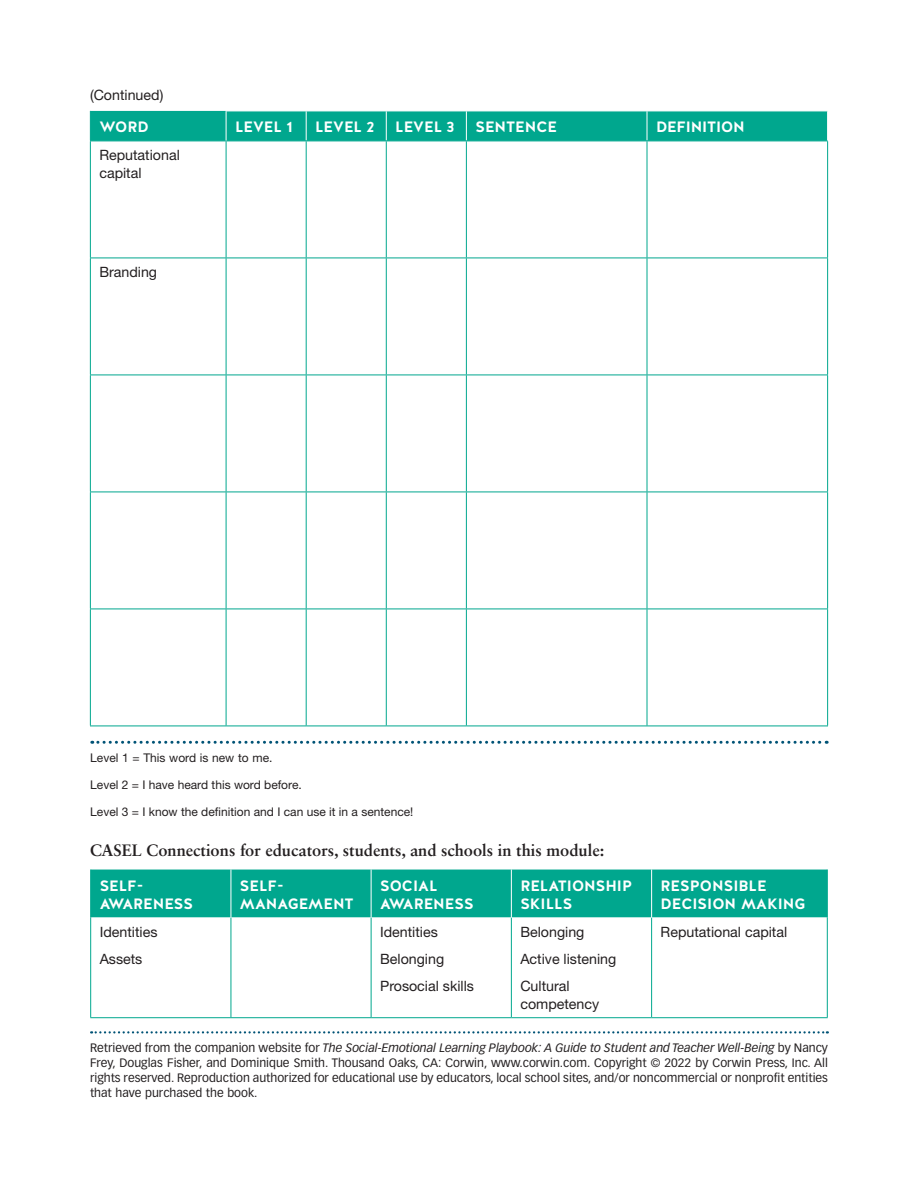
<style>
.page{position:relative;width:918px;height:1188px;background:#fff}
.page>*{position:absolute;margin:0;border:0;box-sizing:border-box;transform-origin:0 0}
.TEXT{font:700 16.5px "Sabon LT Std";color:#231f20}
.TCH{font:700 15px/18px "Halis GR";color:#fff}
.FCH{font:700 15px "Halis GR";color:#fff}
.FTEXT{font:14.25px/18px "Helvetica Neue LT Std";color:#231f20}
.t1{font:12px/15px "Vectora LT Std";color:#231f20;text-align:justify}
.TEXT-2{font:12px "Helvetica Neue LT Std";color:#231f20}
.TSN{font:12px "Helvetica Neue LT Std";color:#231f20}
.s1{font-style:italic}
</style>
<div class="page">
<svg style="left:91px;top:1031px;width:737px;height:3px"></svg>
<div style="left:91px;top:870px;width:736px;height:48px;background:#00a78e"></div>
<svg style="left:91px;top:918px;width:736px;height:99px"></svg>
<hr style="left:90px;top:870px;width:1px;height:48px;background:#00a78e">
<hr style="left:827px;top:870px;width:1px;height:48px;background:#00a78e">
<hr style="left:90px;top:918px;width:1px;height:99px;background:#00a78e">
<hr style="left:231px;top:918px;width:1px;height:99px;background:#00a78e">
<hr style="left:371px;top:918px;width:1px;height:99px;background:#00a78e">
<hr style="left:511px;top:918px;width:1px;height:99px;background:#00a78e">
<hr style="left:651px;top:918px;width:1px;height:99px;background:#00a78e">
<hr style="left:827px;top:918px;width:1px;height:99px;background:#00a78e">
<hr style="left:90px;top:1017px;width:141px;height:1px;background:#00a78e">
<hr style="left:231px;top:1017px;width:140px;height:1px;background:#00a78e">
<hr style="left:371px;top:1017px;width:140px;height:1px;background:#00a78e">
<hr style="left:511px;top:1017px;width:141px;height:1px;background:#00a78e">
<hr style="left:652px;top:1017px;width:176px;height:1px;background:#00a78e">
<hr style="left:231px;top:870px;width:1px;height:48px;background:#fff">
<hr style="left:371px;top:870px;width:1px;height:48px;background:#fff">
<hr style="left:511px;top:870px;width:1px;height:48px;background:#fff">
<hr style="left:651px;top:870px;width:1px;height:48px;background:#fff">
<svg style="left:92px;top:741px;width:735px;height:3px"></svg>
<div style="left:91px;top:111px;width:736px;height:30px;background:#00a78e"></div>
<svg style="left:91px;top:142px;width:736px;height:584px"></svg>
<hr style="left:90px;top:111px;width:1px;height:30px;background:#00a78e">
<hr style="left:306px;top:111px;width:1px;height:30px;background:#fff">
<hr style="left:386px;top:111px;width:1px;height:30px;background:#fff">
<hr style="left:466px;top:111px;width:1px;height:30px;background:#fff">
<hr style="left:647px;top:111px;width:1px;height:30px;background:#fff">
<hr style="left:90px;top:141px;width:136px;height:1px;background:#00a78e">
<hr style="left:90px;top:141px;width:1px;height:117px;background:#00a78e">
<hr style="left:226px;top:141px;width:80px;height:1px;background:#00a78e">
<hr style="left:226px;top:141px;width:1px;height:117px;background:#00a78e">
<hr style="left:306px;top:141px;width:80px;height:1px;background:#00a78e">
<hr style="left:306px;top:141px;width:1px;height:117px;background:#00a78e">
<hr style="left:386px;top:141px;width:80px;height:1px;background:#00a78e">
<hr style="left:386px;top:141px;width:1px;height:117px;background:#00a78e">
<hr style="left:466px;top:141px;width:181px;height:1px;background:#00a78e">
<hr style="left:466px;top:141px;width:1px;height:117px;background:#00a78e">
<hr style="left:647px;top:141px;width:181px;height:1px;background:#00a78e">
<hr style="left:647px;top:141px;width:1px;height:117px;background:#00a78e">
<hr style="left:827px;top:141px;width:1px;height:117px;background:#00a78e">
<hr style="left:90px;top:258px;width:136px;height:1px;background:#00a78e">
<hr style="left:90px;top:258px;width:1px;height:117px;background:#00a78e">
<hr style="left:226px;top:258px;width:80px;height:1px;background:#00a78e">
<hr style="left:226px;top:258px;width:1px;height:117px;background:#00a78e">
<hr style="left:306px;top:258px;width:80px;height:1px;background:#00a78e">
<hr style="left:306px;top:258px;width:1px;height:117px;background:#00a78e">
<hr style="left:386px;top:258px;width:80px;height:1px;background:#00a78e">
<hr style="left:386px;top:258px;width:1px;height:117px;background:#00a78e">
<hr style="left:466px;top:258px;width:181px;height:1px;background:#00a78e">
<hr style="left:466px;top:258px;width:1px;height:117px;background:#00a78e">
<hr style="left:647px;top:258px;width:181px;height:1px;background:#00a78e">
<hr style="left:647px;top:258px;width:1px;height:117px;background:#00a78e">
<hr style="left:827px;top:258px;width:1px;height:117px;background:#00a78e">
<hr style="left:90px;top:375px;width:136px;height:1px;background:#00a78e">
<hr style="left:90px;top:375px;width:1px;height:117px;background:#00a78e">
<hr style="left:226px;top:375px;width:80px;height:1px;background:#00a78e">
<hr style="left:226px;top:375px;width:1px;height:117px;background:#00a78e">
<hr style="left:306px;top:375px;width:80px;height:1px;background:#00a78e">
<hr style="left:306px;top:375px;width:1px;height:117px;background:#00a78e">
<hr style="left:386px;top:375px;width:80px;height:1px;background:#00a78e">
<hr style="left:386px;top:375px;width:1px;height:117px;background:#00a78e">
<hr style="left:466px;top:375px;width:181px;height:1px;background:#00a78e">
<hr style="left:466px;top:375px;width:1px;height:117px;background:#00a78e">
<hr style="left:647px;top:375px;width:181px;height:1px;background:#00a78e">
<hr style="left:647px;top:375px;width:1px;height:117px;background:#00a78e">
<hr style="left:827px;top:375px;width:1px;height:117px;background:#00a78e">
<hr style="left:90px;top:492px;width:136px;height:1px;background:#00a78e">
<hr style="left:90px;top:492px;width:1px;height:117px;background:#00a78e">
<hr style="left:226px;top:492px;width:80px;height:1px;background:#00a78e">
<hr style="left:226px;top:492px;width:1px;height:117px;background:#00a78e">
<hr style="left:306px;top:492px;width:80px;height:1px;background:#00a78e">
<hr style="left:306px;top:492px;width:1px;height:117px;background:#00a78e">
<hr style="left:386px;top:492px;width:80px;height:1px;background:#00a78e">
<hr style="left:386px;top:492px;width:1px;height:117px;background:#00a78e">
<hr style="left:466px;top:492px;width:181px;height:1px;background:#00a78e">
<hr style="left:466px;top:492px;width:1px;height:117px;background:#00a78e">
<hr style="left:647px;top:492px;width:181px;height:1px;background:#00a78e">
<hr style="left:647px;top:492px;width:1px;height:117px;background:#00a78e">
<hr style="left:827px;top:492px;width:1px;height:117px;background:#00a78e">
<hr style="left:90px;top:609px;width:136px;height:1px;background:#00a78e">
<hr style="left:90px;top:609px;width:1px;height:117px;background:#00a78e">
<hr style="left:226px;top:609px;width:80px;height:1px;background:#00a78e">
<hr style="left:226px;top:609px;width:1px;height:117px;background:#00a78e">
<hr style="left:306px;top:609px;width:80px;height:1px;background:#00a78e">
<hr style="left:306px;top:609px;width:1px;height:117px;background:#00a78e">
<hr style="left:386px;top:609px;width:80px;height:1px;background:#00a78e">
<hr style="left:386px;top:609px;width:1px;height:117px;background:#00a78e">
<hr style="left:466px;top:609px;width:181px;height:1px;background:#00a78e">
<hr style="left:466px;top:609px;width:1px;height:117px;background:#00a78e">
<hr style="left:647px;top:609px;width:181px;height:1px;background:#00a78e">
<hr style="left:647px;top:609px;width:1px;height:117px;background:#00a78e">
<hr style="left:827px;top:609px;width:1px;height:117px;background:#00a78e">
<hr style="left:90px;top:726px;width:136px;height:1px;background:#00a78e">
<hr style="left:226px;top:726px;width:80px;height:1px;background:#00a78e">
<hr style="left:306px;top:726px;width:80px;height:1px;background:#00a78e">
<hr style="left:386px;top:726px;width:80px;height:1px;background:#00a78e">
<hr style="left:466px;top:726px;width:181px;height:1px;background:#00a78e">
<hr style="left:647px;top:726px;width:181px;height:1px;background:#00a78e">
<hr style="left:226px;top:111px;width:80px;height:1px;background:#fff">
<hr style="left:226px;top:111px;width:1px;height:30px;background:#fff">
<hr style="left:306px;top:111px;width:80px;height:1px;background:#fff">
<hr style="left:386px;top:111px;width:80px;height:1px;background:#fff">
<hr style="left:466px;top:111px;width:181px;height:1px;background:#fff">
<hr style="left:647px;top:111px;width:181px;height:1px;background:#fff">
<p class="FTEXT" style="left:90px;top:86px;width:75px">(Continued)</p>
<p class="FCH" style="left:99px;top:117px;width:51px">WORD</p>
<p class="FCH" style="left:235px;top:117px;width:59px">LEVEL 1</p>
<p class="FCH" style="left:315px;top:117px;width:61px">LEVEL 2</p>
<p class="FCH" style="left:395px;top:117px;width:61px">LEVEL 3</p>
<p class="FCH" style="left:475px;top:117px;width:83px">SENTENCE</p>
<p class="FCH" style="left:656px;top:117px;width:90px">DEFINITION</p>
<p class="FTEXT" style="left:99px;top:146px;width:82px">Reputational capital</p>
<p class="FTEXT" style="left:99px;top:263px;width:59px">Branding</p>
<p class="TSN" style="left:90px;top:750px;width:184px">Level 1 = This word is new to me.</p>
<p class="TEXT-2" style="left:90px;top:777px;width:213px">Level 2 = I have heard this word before.</p>
<p class="TEXT-2" style="left:90px;top:804px;width:325px">Level 3 = I know the definition and I can use it in a sentence!</p>
<p class="TEXT" style="left:90px;top:840px;width:515px">CASEL Connections for educators, students, and schools in this module:</p>
<p class="TCH" style="left:100px;top:877px;width:95px">SELF-<br>AWARENESS</p>
<p class="TCH" style="left:240px;top:877px;width:115px">SELF-<br>MANAGEMENT</p>
<p class="TCH" style="left:380px;top:877px;width:95px">SOCIAL<br>AWARENESS</p>
<p class="TCH" style="left:520px;top:877px;width:113px">RELATIONSHIP<br>SKILLS</p>
<p class="TCH" style="left:661px;top:877px;width:146px">RESPONSIBLE<br>DECISION MAKING</p>
<p class="FTEXT" style="left:100px;top:922px;width:59px">Identities</p>
<p class="FTEXT" style="left:100px;top:949px;width:44px">Assets</p>
<p class="FTEXT" style="left:380px;top:922px;width:59px">Identities</p>
<p class="FTEXT" style="left:380px;top:949px;width:66px">Belonging</p>
<p class="FTEXT" style="left:380px;top:976px;width:95px">Prosocial skills</p>
<p class="FTEXT" style="left:520px;top:922px;width:66px">Belonging</p>
<p class="FTEXT" style="left:520px;top:949px;width:98px">Active listening</p>
<p class="FTEXT" style="left:520px;top:976px;width:80px">Cultural competency</p>
<p class="FTEXT" style="left:661px;top:922px;width:128px">Reputational capital</p>
<p class="t1" style="left:90px;top:1040px;width:740px">Retrieved from the companion website for <span class="s1">The Social-Emotional Learning Playbook: A Guide to Student and Teacher Well-Being</span> by Nancy Frey, Douglas Fisher, and Dominique Smith. Thousand Oaks, CA: Corwin, www.corwin.com. Copyright © 2022 by Corwin Press, Inc. All rights reserved. Reproduction authorized for educational use by educators, local school sites, and/or noncommercial or nonprofit entities that have purchased the book.</p>
</div>
